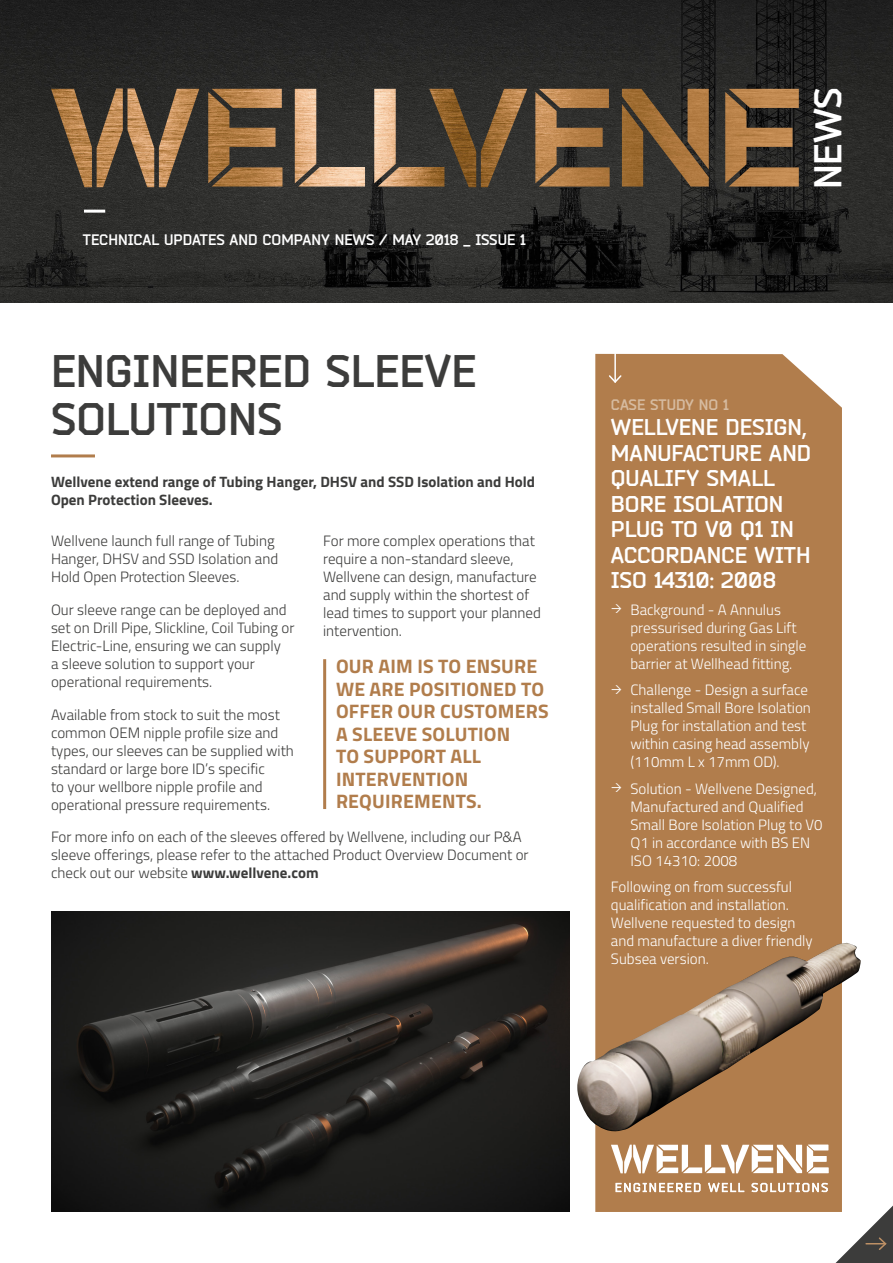
<style>
.page{position:relative;width:893px;height:1263px;background:#fff}
.page>*{position:absolute;margin:0;border:0;box-sizing:border-box;transform-origin:0 0}
.t1{font:700 45px/48px "Bender";color:#3c3c3b}
.t2{font:700 38.4px "Bender";color:#fff}
.t3{font:700 22.5px/25.5px "Bender";color:#fff}
.t4{font:700 19.5px/22.5px "Titillium";letter-spacing:.01em;color:#b17d4c}
.t5{font:300 15px/18px "Titillium";color:#3c3c3b}
.t6{font:300 15px/18px "Titillium";color:#fff}
.t7{font:700 15px/18px "Titillium";color:#3c3c3b}
.t8{font:700 15px "Bender";color:#fff}
.t9{font:700 15px "Bender";color:#d6bba0}
.s1{font-weight:700}
</style>
<div class="page">
<img style="left:0;top:0;width:893px;height:303px">
<div style="left:595px;top:354px;width:247px;height:858px;background:#b17d4c"></div>
<hr style="left:614px;top:328px;width:2px;height:54px;background:#fff">
<svg style="left:607px;top:374px;width:16px;height:10px"></svg>
<img style="left:97px;top:89px;width:26px;height:98px">
<img style="left:51px;top:89px;width:41px;height:98px">
<img style="left:127px;top:89px;width:27px;height:98px">
<img style="left:159px;top:89px;width:40px;height:98px">
<img style="left:208px;top:92px;width:68px;height:91px">
<img style="left:212px;top:89px;width:70px;height:19px">
<img style="left:212px;top:167px;width:70px;height:20px">
<img style="left:295px;top:89px;width:21px;height:94px">
<img style="left:298px;top:167px;width:67px;height:20px">
<img style="left:374px;top:89px;width:22px;height:94px">
<img style="left:378px;top:167px;width:51px;height:20px">
<img style="left:481px;top:89px;width:46px;height:98px">
<img style="left:429px;top:89px;width:47px;height:98px">
<img style="left:535px;top:92px;width:68px;height:91px">
<img style="left:539px;top:167px;width:71px;height:20px">
<img style="left:539px;top:89px;width:70px;height:19px">
<img style="left:622px;top:89px;width:87px;height:98px">
<img style="left:622px;top:104px;width:21px;height:83px">
<img style="left:725px;top:92px;width:67px;height:91px">
<img style="left:729px;top:89px;width:70px;height:19px">
<img style="left:729px;top:167px;width:70px;height:20px">
<svg style="left:836px;top:1205px;width:57px;height:58px"></svg>
<img style="left:577px;top:943px;width:284px;height:191px">
<svg style="left:611px;top:1145px;width:217px;height:28px"></svg>
<svg style="left:616px;top:1183px;width:84px;height:9px"></svg>
<svg style="left:708px;top:1182px;width:36px;height:10px"></svg>
<svg style="left:752px;top:1183px;width:76px;height:9px"></svg>
<hr style="left:84px;top:210px;width:21px;height:3px;background:#fff">
<hr style="left:51px;top:454px;width:44px;height:3px;background:#b17d4c">
<img style="left:51px;top:911px;width:519px;height:301px">
<hr style="left:323px;top:659px;width:3px;height:150px;background:#b17d4c">
<svg style="left:612px;top:604px;width:9px;height:9px"></svg>
<svg style="left:612px;top:685px;width:9px;height:9px"></svg>
<svg style="left:612px;top:783px;width:9px;height:9px"></svg>
<p class="t8" style="left:83px;top:230px;width:444px">TECHNICAL UPDATES AND COMPANY NEWS / MAY 2018 _ ISSUE 1</p>
<h1 class="t1" style="left:51px;top:348px;width:427px">ENGINEERED SLEEVE<br>SOLUTIONS</h1>
<p class="t7" style="left:51px;top:472px;width:485px">Wellvene extend range of Tubing Hanger, DHSV and SSD Isolation and Hold<br>Open Protection Sleeves.</p>
<p class="t5" style="left:51px;top:531px;width:229px">Wellvene launch full range of Tubing<br>Hanger, DHSV and SSD Isolation and<br>Hold Open Protection Sleeves.</p>
<p class="t5" style="left:51px;top:600px;width:245px">Our sleeve range can be deployed and set on Drill Pipe, Slickline, Coil Tubing or Electric-Line, ensuring we can supply<br>a sleeve solution to support your operational requirements.</p>
<p class="t5" style="left:51px;top:705px;width:244px">Available from stock to suit the most common OEM nipple profile size and types, our sleeves can be supplied with standard or large bore ID’s specific<br>to your wellbore nipple profile and operational pressure requirements.</p>
<p class="t5" style="left:323px;top:531px;width:219px">For more complex operations that require a non-standard sleeve,<br>Wellvene can design, manufacture and supply within the shortest of lead times to support your planned intervention.</p>
<h3 class="t4" style="left:336px;top:654px;width:214px">OUR AIM IS TO ENSURE<br>WE ARE POSITIONED TO<br>OFFER OUR CUSTOMERS<br>A SLEEVE SOLUTION<br>TO SUPPORT ALL<br>INTERVENTION<br>REQUIREMENTS.</h3>
<p class="t5" style="left:51px;top:826px;width:479px">For more info on each of the sleeves offered by Wellvene, including our P&amp;A sleeve offerings, please refer to the attached Product Overview Document or check out our website <span class="s1">www.wellvene.com</span></p>
<h2 class="t2" style="left:804px;top:189px;width:103px;rotate:-90deg">NEWS</h2>
<p class="t9" style="left:611px;top:395px;width:119px">CASE STUDY NO 1</p>
<h3 class="t3" style="left:611px;top:415px;width:202px">WELLVENE DESIGN,<br>MANUFACTURE AND<br>QUALIFY SMALL<br>BORE ISOLATION<br>PLUG TO V0 Q1 IN<br>ACCORDANCE WITH<br>ISO 14310: 2008</h3>
<p class="t6" style="left:630px;top:600px;width:177px">Background - A Annulus pressurised during Gas Lift operations resulted in single barrier at Wellhead fitting.</p>
<p class="t6" style="left:630px;top:680px;width:182px">Challenge - Design a surface installed Small Bore Isolation<br>Plug for installation and test within casing head assembly (110mm L x 17mm OD).</p>
<p class="t6" style="left:630px;top:779px;width:194px">Solution - Wellvene Designed,<br>Manufactured and Qualified<br>Small Bore Isolation Plug to V0<br>Q1 in accordance with BS EN<br>ISO 14310: 2008</p>
<p class="t6" style="left:611px;top:877px;width:203px">Following on from successful qualification and installation.<br>Wellvene requested to design and manufacture a diver friendly<br>Subsea version.</p>
</div>
